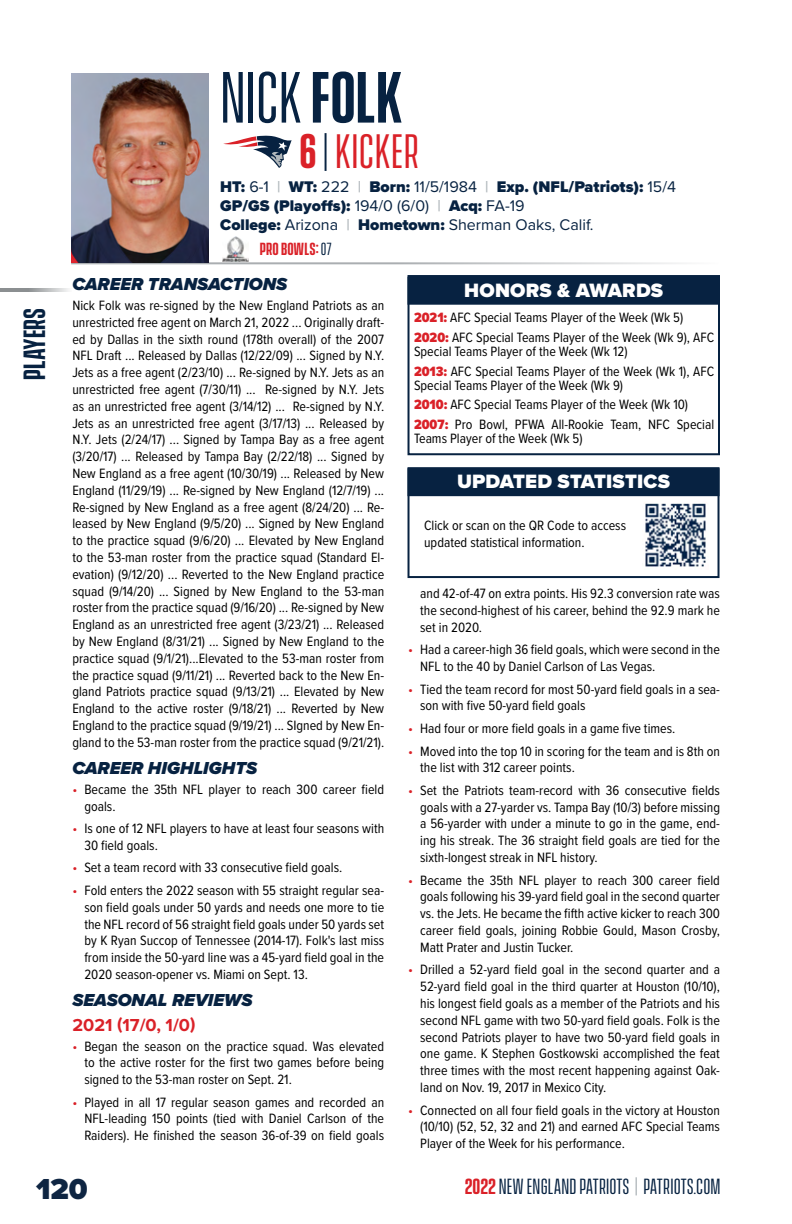
<style>
.page{position:relative;width:792px;height:1224px;background:#fff}
.page>*{position:absolute;margin:0;border:0;box-sizing:border-box;transform-origin:0 0}
.t1{font:66px "Vanguard CF";color:#072241}
.t2{font:44px "Vanguard CF";letter-spacing:.01em;color:#da2128}
.t3{font:900 30px "Proxima Nova";color:#0e2542}
.t4{font:600 28px "Vanguard CF";letter-spacing:-.005em;color:#072241}
.t5{font:20px "Vanguard CF";letter-spacing:.01em;color:#072241}
.t6{font:900 20px "Proxima Nova";letter-spacing:.01em;color:#fff}
.t7{font:italic 900 18px "Proxima Nova";color:#072241}
.t8{font:700 18px "Proxima Nova";color:#da2128}
.t9{font:900 16px/19.2px "Proxima Nova";color:#072241}
.t10{font:600 16px "Vanguard CF";letter-spacing:.01em;color:#da2128}
.t11{font:14px/16.8px "Proxima Nova Cond";color:#000;text-align:justify}
.s1{font-weight:600}
.s2{font-weight:300;font-size:41.8px;color:#072241}
.s3{font-weight:400}
.s4{font-weight:600;color:#b0b7bb}
.s5{font-weight:400;color:#072241}
.s6{color:#da2128}
.s7{font-weight:900;color:#da2128}
.s8{font-weight:600;color:#da2128}
.s9{color:#b0b7bb}
</style>
<div class="page">
<svg style="left:0;top:288px;width:69px;height:4px"></svg>
<img style="left:223px;top:237px;width:26px;height:25px">
<hr style="left:71px;top:262px;width:647px;height:2px;background:#aaaeb1">
<div style="left:408px;top:275px;width:312px;height:180px;border:2px solid #072241"></div>
<div style="left:408px;top:277px;width:312px;height:28px;background:#072241"></div>
<svg style="left:223px;top:135px;width:69px;height:33px"></svg>
<img style="left:71px;top:73px;width:138px;height:189px">
<div style="left:408px;top:467px;width:312px;height:111px;border:2px solid #072241"></div>
<div style="left:408px;top:468px;width:312px;height:28px;background:#072241"></div>
<img style="left:645px;top:503px;width:61px;height:64px">
<h1 class="t1" style="left:220px;top:61px;width:184px">Nick <span class="s1">folk</span></h1>
<h2 class="t2" style="left:300px;top:127px;width:121px"><span class="s1">6</span><span class="s2">|</span>KICKER</h2>
<h3 class="t4" style="left:18px;top:380px;width:73px;rotate:-90deg">Players</h3>
<p class="t9" style="left:220px;top:177px;width:457px">HT: <span class="s3">6-1</span> <span class="s4">|</span> WT: <span class="s3">222</span> <span class="s4">|</span> Born: <span class="s3">11/5/1984</span> <span class="s4">|</span> Exp. (NFL/Patriots): <span class="s3">15/4<br></span>GP/GS (Playoffs): <span class="s3">194/0 (6/0)</span> <span class="s4">|</span> Acq: <span class="s3">FA-19<br></span>College: <span class="s3">Arizona</span> <span class="s4">|</span> Hometown: <span class="s3">Sherman Oaks, Calif.</span></p>
<p class="t10" style="left:260px;top:240px;width:73px">PRO BOWLS:<span class="s5">07</span></p>
<p class="t7" style="left:72px;top:271px;width:216px">CAREER TRANSACTIONS</p>
<p class="t11" style="left:72px;top:296px;width:313px">Nick Folk was re-signed by the New England Patriots as an unrestricted free agent on March 21, 2022 ... Originally draft&shy;ed by Dallas in the sixth round (178th overall) of the 2007<br>NFL Draft ... Released by Dallas (12/22/09) ... Signed by N.Y.<br>Jets as a free agent (2/23/10) ... Re-signed by N.Y. Jets as an unrestricted free agent (7/30/11) ... Re-signed by N.Y. Jets as an unrestricted free agent (3/14/12) ... Re-signed by N.Y.<br>Jets as an unrestricted free agent (3/17/13) ... Released by N.Y. Jets (2/24/17) ... Signed by Tampa Bay as a free agent (3/20/17) ... Released by Tampa Bay (2/22/18) ... Signed by New England as a free agent (10/30/19) ... Released by New England (11/29/19) ... Re-signed by New England (12/7/19) ...<br>Re-signed by New England as a free agent (8/24/20) ... Re&shy;leased by New England (9/5/20) ... Signed by New England to the practice squad (9/6/20) ... Elevated by New England to the 53-man roster from the practice squad (Standard El&shy;evation) (9/12/20) ... Reverted to the New England practice squad (9/14/20) ... Signed by New England to the 53-man roster from the practice squad (9/16/20) ... Re-signed by New England as an unrestricted free agent (3/23/21) ... Released by New England (8/31/21) ... Signed by New England to the practice squad (9/1/21)...Elevated to the 53-man roster from the practice squad (9/11/21) ... Reverted back to the New En&shy;gland Patriots practice squad (9/13/21) ... Elevated by New England to the active roster (9/18/21) ... Reverted by New England to the practice squad (9/19/21) ... SIgned by New En&shy;gland to the 53-man roster from the practice squad (9/21/21).</p>
<p class="t7" style="left:72px;top:755px;width:186px">CAREER HIGHLIGHTS</p>
<p class="t11" style="left:84px;top:780px;width:301px;text-indent:-12px"><span class="s6">•</span> Became the 35th NFL player to reach 300 career field goals.</p>
<p class="t11" style="left:84px;top:819px;width:301px;text-indent:-12px"><span class="s6">•</span> Is one of 12 NFL players to have at least four seasons with<br>30 field goals.</p>
<p class="t11" style="left:72px;top:859px;width:271px"><span class="s6">•</span> Set a team record with 33 consecutive field goals.</p>
<p class="t11" style="left:84px;top:881px;width:301px;text-indent:-12px"><span class="s6">•</span> Fold enters the 2022 season with 55 straight regular sea&shy;son field goals under 50 yards and needs one more to tie the NFL record of 56 straight field goals under 50 yards set by K Ryan Succop of Tennessee (2014-17). Folk's last miss from inside the 50-yard line was a 45-yard field goal in the 2020 season-opener vs. Miami on Sept. 13.</p>
<p class="t7" style="left:72px;top:987px;width:182px">SEASONAL REVIEWS</p>
<p class="t8" style="left:72px;top:1011px;width:125px">2021 (17/0, 1/0)</p>
<p class="t11" style="left:84px;top:1037px;width:301px;text-indent:-12px"><span class="s6">•</span> Began the season on the practice squad. Was elevated to the active roster for the first two games before being signed to the 53-man roster on Sept. 21.</p>
<p class="t11" style="left:84px;top:1093px;width:301px;text-indent:-12px"><span class="s6">•</span> Played in all 17 regular season games and recorded an NFL-leading 150 points (tied with Daniel Carlson of the Raiders). He finished the season 36-of-39 on field goals</p>
<h3 class="t6" style="left:464px;top:275px;width:200px">HONORS &amp; AWARDS</h3>
<p class="t11" style="left:414px;top:307px;width:302px;line-height:19.8px"><span class="s7">2021:</span> AFC Special Teams Player of the Week (Wk 5)<br><span class="s7">2020:</span> AFC Special Teams Player of the Week (Wk 9), AFC</p>
<p class="t11" style="left:414px;top:341px;width:302px;line-height:19.8px">Special Teams Player of the Week (Wk 12)<br><span class="s7">2013:</span> AFC Special Teams Player of the Week (Wk 1), AFC</p>
<p class="t11" style="left:414px;top:374px;width:302px;line-height:19.8px;text-align:left">Special Teams Player of the Week (Wk 9)<br><span class="s7">2010:</span> AFC Special Teams Player of the Week (Wk 10)<br><span class="s7">2007:</span> Pro Bowl, PFWA All-Rookie Team, NFC Special</p>
<p class="t11" style="left:414px;top:429px;width:170px">Teams Player of the Week (Wk 5)</p>
<h3 class="t6" style="left:457px;top:467px;width:215px">UPDATED STATISTICS</h3>
<p class="t11" style="left:424px;top:516px;width:204px">Click or scan on the QR Code to access updated statistical information.</p>
<p class="t11" style="left:420px;top:584px;width:301px">and 42-of-47 on extra points. His 92.3 conversion rate was the second-highest of his career, behind the 92.9 mark he set in 2020.</p>
<p class="t11" style="left:420px;top:641px;width:301px;text-indent:-12px"><span class="s6">•</span> Had a career-high 36 field goals, which were second in the<br>NFL to the 40 by Daniel Carlson of Las Vegas.</p>
<p class="t11" style="left:420px;top:680px;width:301px;text-indent:-12px"><span class="s6">•</span> Tied the team record for most 50-yard field goals in a sea&shy;son with five 50-yard field goals</p>
<p class="t11" style="left:408px;top:719px;width:269px"><span class="s6">•</span> Had four or more field goals in a game five times.</p>
<p class="t11" style="left:420px;top:742px;width:301px;text-indent:-12px"><span class="s6">•</span> Moved into the top 10 in scoring for the team and is 8th on the list with 312 career points.</p>
<p class="t11" style="left:420px;top:781px;width:301px;text-indent:-12px"><span class="s6">•</span> Set the Patriots team-record with 36 consecutive fields goals with a 27-yarder vs. Tampa Bay (10/3) before missing a 56-yarder with under a minute to go in the game, end&shy;ing his streak. The 36 straight field goals are tied for the sixth-longest streak in NFL history.</p>
<p class="t11" style="left:420px;top:871px;width:301px;text-indent:-12px"><span class="s6">•</span> Became the 35th NFL player to reach 300 career field goals following his 39-yard field goal in the second quarter vs. the Jets. He became the fifth active kicker to reach 300 career field goals, joining Robbie Gould, Mason Crosby, Matt Prater and Justin Tucker.</p>
<p class="t11" style="left:420px;top:961px;width:301px;text-indent:-12px"><span class="s6">•</span> Drilled a 52-yard field goal in the second quarter and a 52-yard field goal in the third quarter at Houston (10/10), his longest field goals as a member of the Patriots and his second NFL game with two 50-yard field goals. Folk is the second Patriots player to have two 50-yard field goals in one game. K Stephen Gostkowski accomplished the feat three times with the most recent happening against Oak&shy;land on Nov. 19, 2017 in Mexico City.</p>
<p class="t11" style="left:420px;top:1101px;width:301px;text-indent:-12px"><span class="s6">•</span> Connected on all four field goals in the victory at Houston (10/10) (52, 52, 32 and 21) and earned AFC Special Teams Player of the Week for his performance.</p>
<h3 class="t3" style="left:36px;top:1166px;width:53px">120</h3>
<h3 class="t5" style="left:465px;top:1175px;width:257px"><span class="s8">2022</span> NEW ENGLAND PATRIOTS <span class="s9">|</span> PATRIOTS.COM</h3>
</div>
